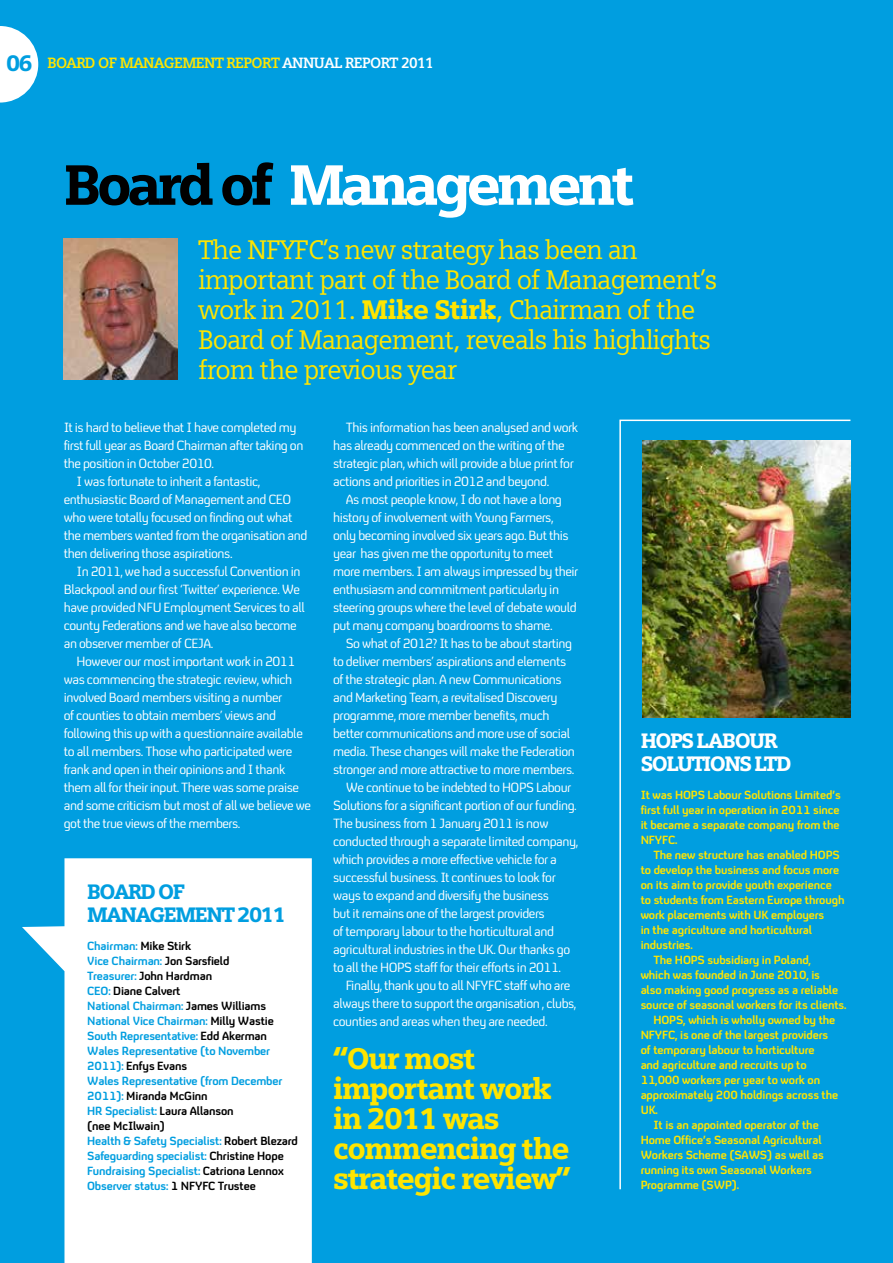
<style>
.page{position:relative;width:893px;height:1263px;background:#009ee0}
.page>*{position:absolute;margin:0;border:0;box-sizing:border-box;transform-origin:0 0}
.t1{font:900 57px "Siemens Slab";letter-spacing:-.08em;color:#fff}
.t2{font:900 30px/30px "Siemens Slab";letter-spacing:-.05em;color:#ffe500}
.t3{font:27px/30px "Siemens Slab";letter-spacing:-.03em;color:#ffe500}
.t4{font:900 21px/22.5px "Siemens Slab";letter-spacing:-.07em;color:#fff}
.t5{font:900 21px/22.5px "Siemens Slab";letter-spacing:-.07em;color:#009ee0}
.t6{font:700 15px "Siemens Slab";letter-spacing:-.04em;color:#ffe500}
.t7{font:13.5px/18px "C4 Text";letter-spacing:-.03em;color:#fff}
.t8{font:700 12px/15px "C4 Text";letter-spacing:-.01em;color:#ffe500;text-align:justify}
.t9{font:700 12px/15px "C4 Text";letter-spacing:-.01em;color:#009ee0}
.s1{font-weight:900;font-size:22.5px;color:#009ee0}
.s2{color:#fff}
.s3{color:#000}
.s4{font-weight:900}
</style>
<div class="page">
<svg style="left:619px;top:419px;width:232px;height:771px"></svg>
<svg style="left:0;top:26px;width:38px;height:77px"></svg>
<img style="left:64px;top:238px;width:113px;height:142px">
<img style="left:642px;top:441px;width:208px;height:276px">
<svg style="left:22px;top:858px;width:290px;height:405px;fill:#fff"></svg>
<p class="t6" style="left:6px;top:54px;width:429px"><span class="s1">06</span> BOARD OF MANAGEMENT REPORT <span class="s2">ANNUAL REPORT 2011</span></p>
<h1 class="t1" style="left:64px;top:149px;width:572px"><span class="s3">Board of</span> Management</h1>
<h3 class="t3" style="left:198px;top:234px;width:520px">The NFYFC’s new strategy has been an important part of the Board of Management’s work in 2011. <span class="s4">Mike Stirk</span>, Chairman of the Board of Management, reveals his highlights from the previous year</h3>
<p class="t7" style="left:64px;top:419px;width:234px">It is hard to believe that I have completed my</p>
<p class="t7" style="left:64px;top:437px;width:241px">first full year as Board Chairman after taking on</p>
<p class="t7" style="left:64px;top:455px;width:152px">the position in October 2010.</p>
<p class="t7" style="left:77px;top:473px;width:185px">I was fortunate to inherit a fantastic,</p>
<p class="t7" style="left:64px;top:491px;width:229px">enthusiastic Board of Management and CEO</p>
<p class="t7" style="left:64px;top:509px;width:230px">who were totally focused on finding out what</p>
<p class="t7" style="left:64px;top:527px;width:245px">the members wanted from the organisation and</p>
<p class="t7" style="left:64px;top:545px;width:170px">then delivering those aspirations.</p>
<p class="t7" style="left:77px;top:563px;width:226px">In 2011, we had a successful Convention in</p>
<p class="t7" style="left:64px;top:581px;width:238px">Blackpool and our first ‘Twitter’ experience. We</p>
<p class="t7" style="left:64px;top:599px;width:243px">have provided NFU Employment Services to all</p>
<p class="t7" style="left:64px;top:617px;width:234px">county Federations and we have also become</p>
<p class="t7" style="left:64px;top:635px;width:151px">an observer member of CEJA.</p>
<p class="t7" style="left:77px;top:653px;width:220px">However our most important work in 2011</p>
<p class="t7" style="left:64px;top:671px;width:230px">was commencing the strategic review, which</p>
<p class="t7" style="left:64px;top:689px;width:220px">involved Board members visiting a number</p>
<p class="t7" style="left:64px;top:707px;width:214px">of counties to obtain members’ views and</p>
<p class="t7" style="left:64px;top:725px;width:241px">following this up with a questionnaire available</p>
<p class="t7" style="left:64px;top:743px;width:230px">to all members. Those who participated were</p>
<p class="t7" style="left:64px;top:761px;width:223px">frank and open in their opinions and I thank</p>
<p class="t7" style="left:64px;top:779px;width:237px">them all for their input. There was some praise</p>
<p class="t7" style="left:64px;top:797px;width:249px">and some criticism but most of all we believe we</p>
<p class="t7" style="left:64px;top:815px;width:178px">got the true views of the members.</p>
<h3 class="t5" style="left:87px;top:880px;width:200px">BOARD OF<br>MANAGEMENT 2011</h3>
<p class="t9" style="left:87px;top:938px;width:212px">Chairman: <span class="s3">Mike Stirk<br></span>Vice Chairman: <span class="s3">Jon Sarsfield<br></span>Treasurer: <span class="s3">John Hardman<br></span>CEO: <span class="s3">Diane Calvert<br></span>National Chairman: <span class="s3">James Williams<br></span>National Vice Chairman: <span class="s3">Milly Wastie<br></span>South Representative: <span class="s3">Edd Akerman<br></span>Wales Representative (to November<br>2011): <span class="s3">Enfys Evans<br></span>Wales Representative (from December<br>2011): <span class="s3">Miranda McGinn<br></span>HR Specialist: <span class="s3">Laura Allanson<br>(nee McIlwain)<br></span>Health &amp; Safety Specialist: <span class="s3">Robert Blezard<br></span>Safeguarding specialist: <span class="s3">Christine Hope<br></span>Fundraising Specialist: <span class="s3">Catriona Lennox<br></span>Observer status: <span class="s3">1 NFYFC Trustee</span></p>
<p class="t7" style="left:333px;top:419px;width:247px;text-indent:13px">This information has been analysed and work has already commenced on the writing of the strategic plan, which will provide a blue print for actions and priorities in 2012 and beyond.</p>
<p class="t7" style="left:333px;top:491px;width:247px;text-indent:13px">As most people know, I do not have a long history of involvement with Young Farmers, only becoming involved six years ago. But this year has given me the opportunity to meet more members. I am always impressed by their enthusiasm and commitment particularly in steering groups where the level of debate would put many company boardrooms to shame.</p>
<p class="t7" style="left:346px;top:635px;width:228px">So what of 2012? It has to be about starting</p>
<p class="t7" style="left:333px;top:653px;width:235px">to deliver members’ aspirations and elements</p>
<p class="t7" style="left:333px;top:671px;width:230px">of the strategic plan. A new Communications</p>
<p class="t7" style="left:333px;top:689px;width:226px">and Marketing Team, a revitalised Discovery</p>
<p class="t7" style="left:333px;top:707px;width:218px">programme, more member benefits, much</p>
<p class="t7" style="left:333px;top:725px;width:239px">better communications and more use of social</p>
<p class="t7" style="left:333px;top:743px;width:243px">media. These changes will make the Federation</p>
<p class="t7" style="left:333px;top:761px;width:243px">stronger and more attractive to more members.</p>
<p class="t7" style="left:346px;top:779px;width:227px">We continue to be indebted to HOPS Labour</p>
<p class="t7" style="left:333px;top:797px;width:245px">Solutions for a significant portion of our funding.</p>
<p class="t7" style="left:333px;top:815px;width:217px">The business from 1 January 2011 is now</p>
<p class="t7" style="left:333px;top:833px;width:247px">conducted through a separate limited company,</p>
<p class="t7" style="left:333px;top:851px;width:225px">which provides a more effective vehicle for a</p>
<p class="t7" style="left:333px;top:869px;width:224px">successful business. It continues to look for</p>
<p class="t7" style="left:333px;top:887px;width:217px">ways to expand and diversify the business</p>
<p class="t7" style="left:333px;top:905px;width:213px">but it remains one of the largest providers</p>
<p class="t7" style="left:333px;top:923px;width:222px">of temporary labour to the horticultural and</p>
<p class="t7" style="left:333px;top:941px;width:239px">agricultural industries in the UK. Our thanks go</p>
<p class="t7" style="left:333px;top:959px;width:229px">to all the HOPS staff for their efforts in 2011.</p>
<p class="t7" style="left:346px;top:977px;width:226px">Finally, thank you to all NFYFC staff who are</p>
<p class="t7" style="left:333px;top:995px;width:245px">always there to support the organisation , clubs,</p>
<p class="t7" style="left:333px;top:1013px;width:216px">counties and areas when they are needed.</p>
<h2 class="t2" style="left:333px;top:1043px;width:239px">“Our most important work in 2011 was commencing the strategic review”</h2>
<h3 class="t4" style="left:641px;top:729px;width:152px">HOPS LABOUR<br>SOLUTIONS LTD</h3>
<p class="t8" style="left:641px;top:787px;width:202px">It was HOPS Labour Solutions Limited’s first full year in operation in 2011 since it became a separate company from the NFYFC.</p>
<p class="t8" style="left:653px;top:847px;width:188px">The new structure has enabled HOPS</p>
<p class="t8" style="left:641px;top:862px;width:200px">to develop the business and focus more</p>
<p class="t8" style="left:641px;top:877px;width:193px">on its aim to provide youth experience</p>
<p class="t8" style="left:641px;top:892px;width:205px">to students from Eastern Europe through</p>
<p class="t8" style="left:641px;top:907px;width:185px">work placements with UK employers</p>
<p class="t8" style="left:641px;top:922px;width:173px">in the agriculture and horticultural</p>
<p class="t8" style="left:641px;top:937px;width:54px">industries.</p>
<p class="t8" style="left:653px;top:952px;width:159px">The HOPS subsidiary in Poland,</p>
<p class="t8" style="left:641px;top:967px;width:181px">which was founded in June 2010, is</p>
<p class="t8" style="left:641px;top:982px;width:199px">also making good progress as a reliable</p>
<p class="t8" style="left:641px;top:997px;width:207px">source of seasonal workers for its clients.</p>
<p class="t8" style="left:653px;top:1012px;width:183px">HOPS, which is wholly owned by the</p>
<p class="t8" style="left:641px;top:1027px;width:189px">NFYFC, is one of the largest providers</p>
<p class="t8" style="left:641px;top:1042px;width:176px">of temporary labour to horticulture</p>
<p class="t8" style="left:641px;top:1057px;width:168px">and agriculture and recruits up to</p>
<p class="t8" style="left:641px;top:1072px;width:181px">11,000 workers per year to work on</p>
<p class="t8" style="left:641px;top:1087px;width:199px">approximately 200 holdings across the</p>
<p class="t8" style="left:641px;top:1102px;width:19px">UK.</p>
<p class="t8" style="left:653px;top:1117px;width:167px">It is an appointed operator of the</p>
<p class="t8" style="left:641px;top:1132px;width:183px">Home Office’s Seasonal Agricultural</p>
<p class="t8" style="left:641px;top:1147px;width:185px">Workers Scheme (SAWS) as well as</p>
<p class="t8" style="left:641px;top:1162px;width:173px">running its own Seasonal Workers</p>
<p class="t8" style="left:641px;top:1177px;width:100px">Programme (SWP).</p>
</div>
